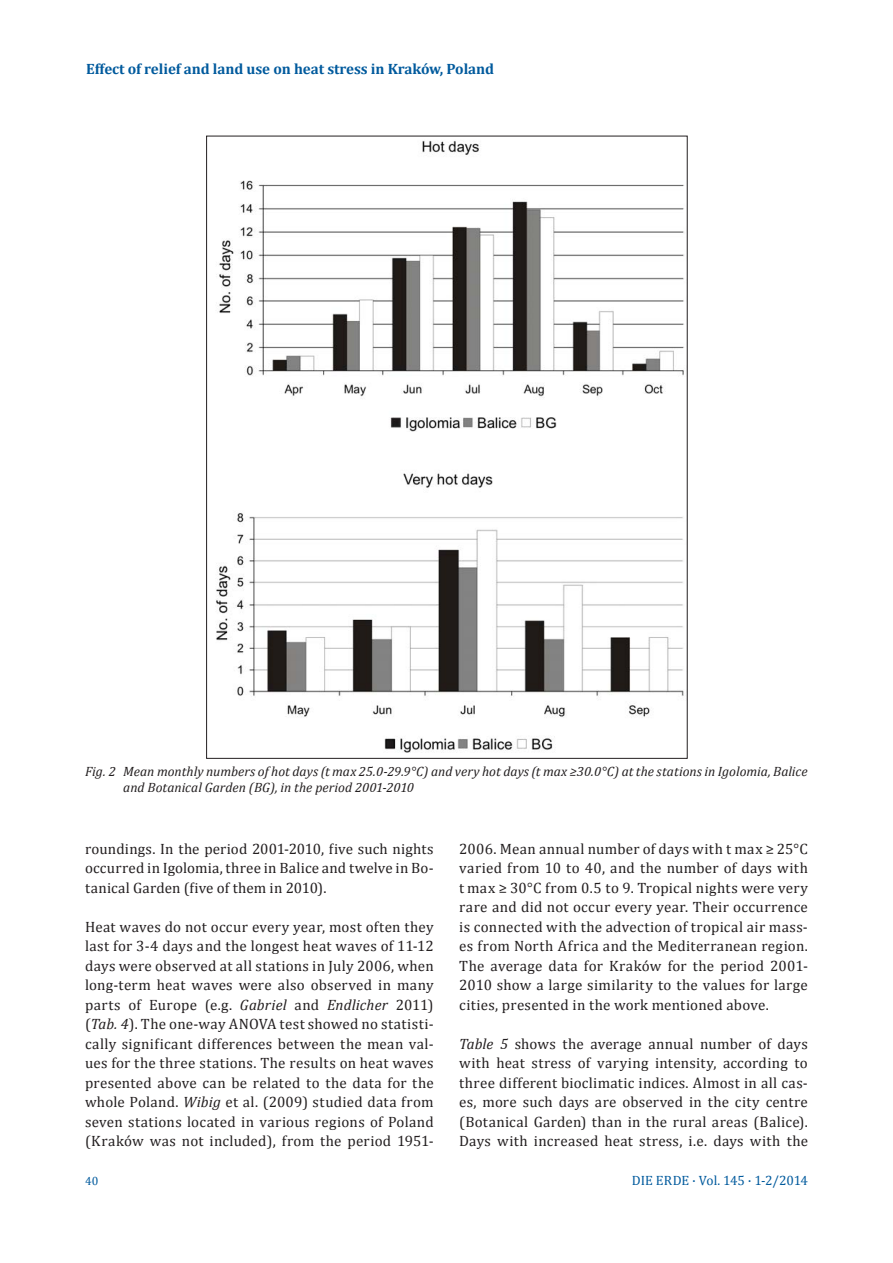
<style>
.page{position:relative;width:893px;height:1263px;background:#fff}
.page>*{position:absolute;margin:0;border:0;box-sizing:border-box;transform-origin:0 0}
.Bibliographie{font:15px/19.5px "Cambria";letter-spacing:.015em;color:#231f20;text-align:justify}
.Titel{font:700 15px "Cambria";letter-spacing:-.005em;color:#015a9d}
.Bibliographie-2{font:italic 13.5px/16.5px "Cambria";color:#231f20}
.t1{font:13.5px "Cambria";letter-spacing:-.01em;color:#015a9d}
.t2{font:12px "Cambria";color:#015a9d}
.s1{font-style:italic}
</style>
<div class="page">
<img style="left:219px;top:140px;width:465px;height:291px">
<img style="left:216px;top:473px;width:468px;height:280px">
<p class="Titel" style="left:86px;top:58px;width:409px">Effect of relief and land use on heat stress in Kraków, Poland</p>
<p class="Bibliographie-2" style="left:123px;top:762px;width:686px;text-indent:-38px">Fig. 2 Mean monthly numbers of hot days (t max 25.0-29.9°C) and very hot days (t max ≥30.0°C) at the stations in Igolomia, Balice and Botanical Garden (BG), in the period 2001-2010</p>
<p class="Bibliographie" style="left:85px;top:839px;width:350px">roundings. In the period 2001-2010, five such nights occurred in Igolomia, three in Balice and twelve in Bo&shy;tanical Garden (five of them in 2010).</p>
<p class="Bibliographie" style="left:85px;top:917px;width:350px">Heat waves do not occur every year, most often they last for 3-4 days and the longest heat waves of 11-12 days were observed at all stations in July 2006, when long-term heat waves were also observed in many parts of Europe (e.g. <span class="s1">Gabriel</span> and <span class="s1">Endlicher</span> 2011) (<span class="s1">Tab. 4</span>). The one-way ANOVA test showed no statisti&shy;cally significant differences between the mean val&shy;ues for the three stations. The results on heat waves presented above can be related to the data for the whole Poland. <span class="s1">Wibig</span> et al. (2009) studied data from seven stations located in various regions of Poland (Kraków was not included), from the period 1951-</p>
<p class="Bibliographie" style="left:459px;top:839px;width:350px">2006. Mean annual number of days with t max ≥ 25°C varied from 10 to 40, and the number of days with t max ≥ 30°C from 0.5 to 9. Tropical nights were very rare and did not occur every year. Their occurrence is connected with the advection of tropical air mass&shy;es from North Africa and the Mediterranean region.<br>The average data for Kraków for the period 2001- 2010 show a large similarity to the values for large cities, presented in the work mentioned above.</p>
<p class="Bibliographie" style="left:459px;top:1034px;width:350px"><span class="s1">Table 5</span> shows the average annual number of days with heat stress of varying intensity, according to three different bioclimatic indices. Almost in all cas&shy;es, more such days are observed in the city centre (Botanical Garden) than in the rural areas (Balice).<br>Days with increased heat stress, i.e. days with the</p>
<p class="t2" style="left:85px;top:1174px;width:15px">40</p>
<p class="t1" style="left:632px;top:1172px;width:177px">DIE ERDE · Vol. 145 · 1-2/2014</p>
</div>
